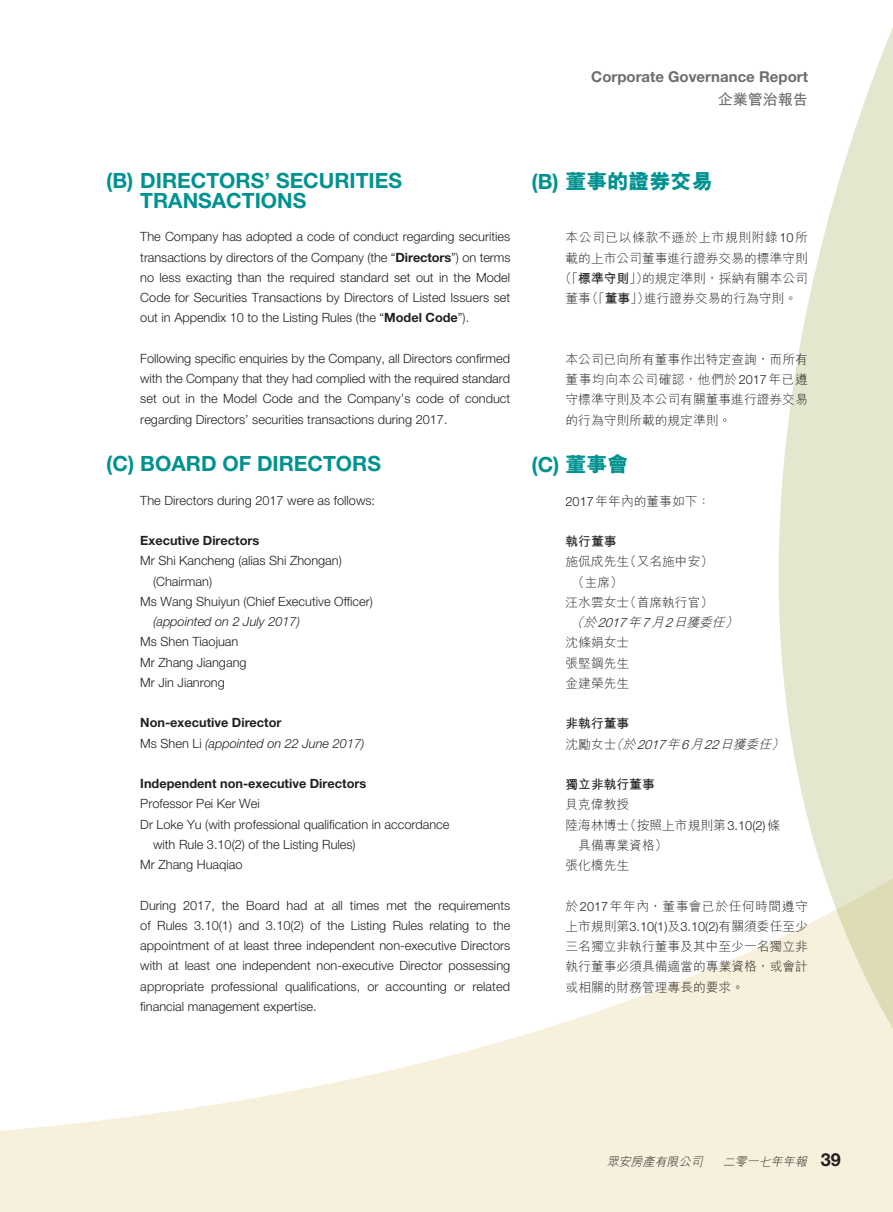
<style>
.page{position:relative;width:893px;height:1212px;background:#fff}
.page>*{position:absolute;margin:0;border:0;box-sizing:border-box;transform-origin:0 0}
.t1{font:700 21px "Helvetica Neue LT Std";color:#009290}
.t2{font:800 21px "M Hei HK";color:#009290}
.t3{font:700 15px "Helvetica Neue LT Std";color:#6c6d70}
.t4{font:700 15px "M Hei HK";color:#6c6d70}
.t5{font:300 12.75px/20.2px "Helvetica Neue LT Std";color:#231f20;text-align:justify}
.t6{font:300 12.75px/20.2px "M Hei HK";color:#231f20;text-align:justify}
.t7{font:italic 300 12.75px/20.2px "Helvetica Neue LT Std";color:#231f20}
.t8{font:700 12.75px "Helvetica Neue LT Std";color:#231f20}
.t9{font:italic 300 12.75px/20.2px "M Hei HK";color:#231f20}
.t10{font:300 12.75px "M Hei HK";letter-spacing:.04em;color:#231f20}
.t11{font:700 12.75px "M Hei HK";color:#231f20}
.t12{font:italic 300 12px "M Hei HK";color:#231f20}
.s1{font-weight:700}
.s2{font-weight:700;font-style:normal}
.s3{font-style:normal}
.s4{font-family:"Helvetica Neue LT Std";font-weight:700}
.s5{font-family:"Helvetica Neue LT Std"}
.s6{font-family:"M Hei HK";font-weight:800}
.s7{font-family:"M Hei HK"}
.s8{font-family:"Helvetica Neue LT Std";font-weight:700;font-style:normal;font-size:18px}
</style>
<div class="page">
<svg style="left:0;top:939px;width:893px;height:273px;fill:#f6f0dc"></svg>
<svg style="left:777px;top:27px;width:116px;height:1036px;fill:#e4e7ce"></svg>
<p class="t3" style="left:591px;top:67px;width:218px">Corporate Governance Report</p>
<p class="t4" style="left:718px;top:89px;width:91px">企業管治報告</p>
<h1 class="t1" style="left:106px;top:167px;width:116px">(B) D IRECTORS</h1>
<h1 class="t1" style="left:264px;top:167px;width:125px">’ SECURITIES</h1>
<h1 class="t1" style="left:140px;top:187px;width:16px">TRA</h1>
<h1 class="t1" style="left:183px;top:187px;width:124px">NSACTIONS</h1>
<p class="t5" style="left:140px;top:226px;width:372px">The Company has adopted a code of conduct regarding securities transactions by directors of the Company (the “<span class="s1">Directors</span>”) on terms no less exacting than the required standard set out in the Model Code for Securities Transactions by Directors of Listed Issuers set out in Appendix 10 to the Listing Rules (the “<span class="s1">Model Code</span>”).</p>
<p class="t5" style="left:140px;top:348px;width:371px">Following specific enquiries by the Company, all Directors confirmed with the Company that they had complied with the required standard set out in the Model Code and the Company’s code of conduct regarding Directors’ securities transactions during 2017.</p>
<h1 class="t1" style="left:106px;top:451px;width:65px">(C) BOARD</h1>
<h1 class="t1" style="left:222px;top:451px;width:117px">OF DIRECTORS</h1>
<p class="t5" style="left:140px;top:490px;width:236px">The Directors during 2017 were as follows:</p>
<p class="t8" style="left:140px;top:533px;width:120px">Executive Directors</p>
<p class="t5" style="left:140px;top:550px;width:203px">Mr Shi Kancheng (alias Shi Zhongan)</p>
<p class="t5" style="left:153px;top:571px;width:61px">(Chairman)</p>
<p class="t5" style="left:140px;top:591px;width:234px">Ms Wang Shuiyun (Chief Executive Officer)</p>
<p class="t7" style="left:153px;top:611px;width:148px">(appointed on 2 July 2017)</p>
<p class="t5" style="left:140px;top:631px;width:108px;text-align:left">Ms Shen Tiaojuan<br>Mr Zhang Jiangang<br>Mr Jin Jianrong</p>
<p class="t7" style="left:140px;top:713px;width:226px"><span class="s2">Non-executive Director<br></span><span class="s3">Ms Shen Li</span> (appointed on 22 June 2017)</p>
<p class="t8" style="left:140px;top:776px;width:227px">Independent non-executive Directors</p>
<p class="t5" style="left:140px;top:793px;width:121px">Professor Pei Ker Wei</p>
<p class="t5" style="left:140px;top:814px;width:311px">Dr Loke Yu (with professional qualification in accordance</p>
<p class="t5" style="left:153px;top:834px;width:204px">with Rule 3.10(2) of the Listing Rules)</p>
<p class="t5" style="left:140px;top:854px;width:104px">Mr Zhang Huaqiao</p>
<p class="t5" style="left:140px;top:895px;width:371px">During 2017, the Board had at all times met the requirements of Rules 3.10(1) and 3.10(2) of the Listing Rules relating to the appointment of at least three independent non-executive Directors with at least one independent non-executive Director possessing appropriate professional qualifications, or accounting or related financial management expertise.</p>
<h1 class="t2" style="left:531px;top:167px;width:183px"><span class="s4">(B)</span> 董事的證券交易</h1>
<p class="t6" style="left:559px;top:227px;width:250px;text-align:center">本公司已以條款不遜於上市規則附錄<span class="s5">10</span>所載的上市公司董事進行證券交易的標準守則（「<span class="s1">標準守則</span>」）的規定準則，採納有關本公司董事（「<span class="s1">董事</span>」）進行證券交易的行為守則。</p>
<p class="t6" style="left:565px;top:348px;width:244px">本公司已向所有董事作出特定查詢，而所有董事均向本公司確認，他們於<span class="s5">2017</span>年已遵守標準守則及本公司有關董事進行證券交易的行為守則所載的規定準則。</p>
<h1 class="t1" style="left:531px;top:452px;width:99px">(C) <span class="s6">董事會</span></h1>
<p class="t6" style="left:566px;top:490px;width:146px"><span class="s5">2017</span>年年內的董事如下：</p>
<p class="t11" style="left:566px;top:532px;width:52px">執行董事</p>
<p class="t6" style="left:566px;top:551px;width:149px">施侃成先生（又名施中安）</p>
<p class="t6" style="left:572px;top:571px;width:52px">（主席）</p>
<p class="t6" style="left:566px;top:591px;width:149px">汪水雲女士（首席執行官）</p>
<p class="t9" style="left:571px;top:612px;width:173px">（於<span class="s5">2017</span>年<span class="s5">7</span>月<span class="s5">2</span>日獲委任）</p>
<p class="t6" style="left:566px;top:632px;width:65px">沈條娟女士</p>
<p class="t6" style="left:566px;top:652px;width:65px">張堅鋼先生</p>
<p class="t6" style="left:566px;top:672px;width:65px">金建榮先生</p>
<p class="t9" style="left:566px;top:713px;width:224px"><span class="s2">非執行董事<br></span><span class="s3">沈勵女士</span>（於<span class="s5">2017</span>年<span class="s5">6</span>月<span class="s5">22</span>日獲委任）</p>
<p class="t11" style="left:566px;top:775px;width:91px">獨立非執行董事</p>
<p class="t6" style="left:566px;top:794px;width:65px">貝克偉教授</p>
<p class="t6" style="left:566px;top:814px;width:216px">陸海林博士（按照上市規則第<span class="s5">3.10(2)</span>條</p>
<p class="t6" style="left:578px;top:834px;width:91px">具備專業資格）</p>
<p class="t6" style="left:566px;top:855px;width:65px">張化橋先生</p>
<p class="t10" style="left:566px;top:897px;width:244px">於<span class="s5">2017</span>年年內，董事會已於任何時間遵守</p>
<p class="t5" style="left:565px;top:916px;width:244px"><span class="s7">上市規則第</span>3.10(1)<span class="s7">及</span>3.10(2)<span class="s7">有關須委任至少</span></p>
<p class="t6" style="left:566px;top:936px;width:244px">三名獨立非執行董事及其中至少一名獨立非執行董事必須具備適當的專業資格，或會計或相關的財務管理專長的要求。</p>
<p class="t12" style="left:607px;top:1153px;width:101px">眾安房產有限公司</p>
<p class="t12" style="left:723px;top:1153px;width:119px">二零一七年年報 <span class="s8">3 9</span></p>
</div>
